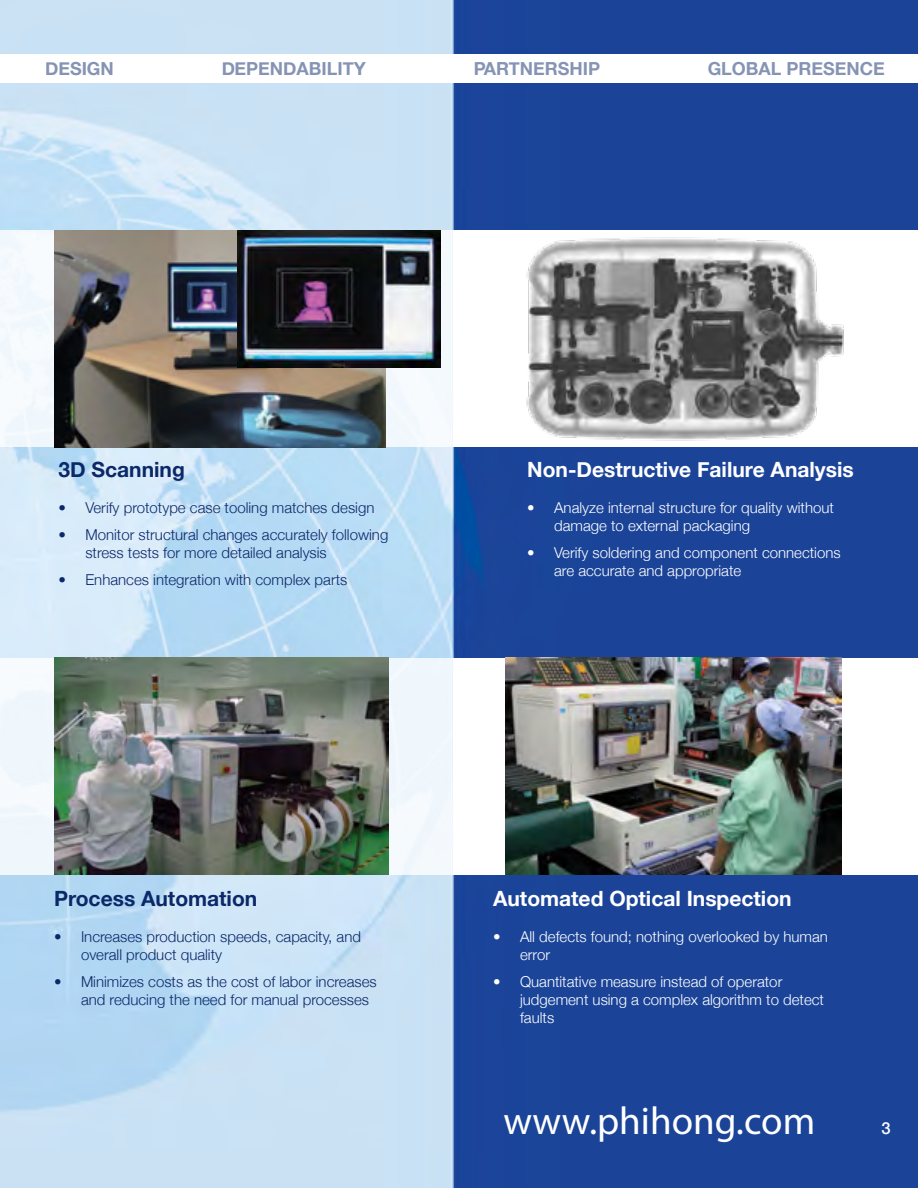
<style>
.page{position:relative;width:918px;height:1188px;background:#fff}
.page>*{position:absolute;margin:0;border:0;box-sizing:border-box;transform-origin:0 0}
.t1{font:39px "Myriad Pro";color:#fff}
.t2{font:700 21px "Helvetica Neue";color:#fff}
.t3{font:700 21px "Helvetica Neue";color:#0b2869}
.t4{font:700 18px "Helvetica Neue";color:#0b2869}
.t5{font:500 16.5px "Helvetica Neue";color:#fff}
.t6{font:300 15px/18px "Helvetica Neue";color:#0b2869}
.t7{font:300 15px/18px "Helvetica Neue";color:#fff}
</style>
<div class="page">
<img style="left:0;top:0;width:918px;height:1188px">
<div style="left:453px;top:658px;width:465px;height:217px;background:#fff"></div>
<div style="left:0;top:658px;width:464px;height:217px;background:linear-gradient(to bottom,#f2f8fd,#f3f8fd)"></div>
<img style="left:505px;top:658px;width:336px;height:217px">
<div style="left:0;top:230px;width:464px;height:217px;background:#f4f9fd"></div>
<img style="left:54px;top:230px;width:332px;height:217px">
<img style="left:238px;top:230px;width:203px;height:138px">
<div style="left:0;top:54px;width:918px;height:28px;background:#fff"></div>
<div style="left:453px;top:230px;width:465px;height:217px;background:#fff"></div>
<img style="left:526px;top:237px;width:318px;height:204px">
<img style="left:54px;top:658px;width:335px;height:217px">
<p class="t4" style="left:45px;top:54px;width:70px">DESIGN</p>
<p class="t4" style="left:221px;top:54px;width:146px">DEPENDABILITY</p>
<p class="t4" style="left:473px;top:54px;width:129px">PARTNERSHIP</p>
<p class="t4" style="left:707px;top:54px;width:179px">GLOBAL PRESENCE</p>
<p class="t3" style="left:58px;top:453px;width:128px">3D Scanning</p>
<p class="t6" style="left:58px;top:498px;width:317px">• Verify prototype case tooling matches design</p>
<p class="t6" style="left:85px;top:525px;width:304px;text-indent:-27px">• Monitor structural changes accurately following stress tests for more detailed analysis</p>
<p class="t6" style="left:58px;top:570px;width:290px">• Enhances integration with complex parts</p>
<p class="t2" style="left:527px;top:453px;width:328px">Non-Destructive Failure Analysis</p>
<p class="t7" style="left:554px;top:498px;width:281px;text-indent:-27px">• Analyze internal structure for quality without damage to external packaging</p>
<p class="t7" style="left:554px;top:543px;width:288px;text-indent:-27px">• Verify soldering and component connections are accurate and appropriate</p>
<p class="t3" style="left:54px;top:882px;width:205px">Process Automation</p>
<p class="t6" style="left:81px;top:927px;width:282px;text-indent:-27px">• Increases production speeds, capacity, and overall product quality</p>
<p class="t6" style="left:81px;top:972px;width:297px;text-indent:-27px">• Minimizes costs as the cost of labor increases and reducing the need for manual processes</p>
<p class="t2" style="left:493px;top:883px;width:300px">Automated Optical Inspection</p>
<p class="t7" style="left:520px;top:927px;width:309px;text-indent:-27px">• All defects found; nothing overlooked by human error</p>
<p class="t7" style="left:520px;top:972px;width:305px;text-indent:-27px">• Quantitative measure instead of operator judgement using a complex algorithm to detect faults</p>
<p class="t1" style="left:503px;top:1097px;width:313px">www.phihong.com</p>
<p class="t5" style="left:881px;top:1115px;width:11px">3</p>
</div>
